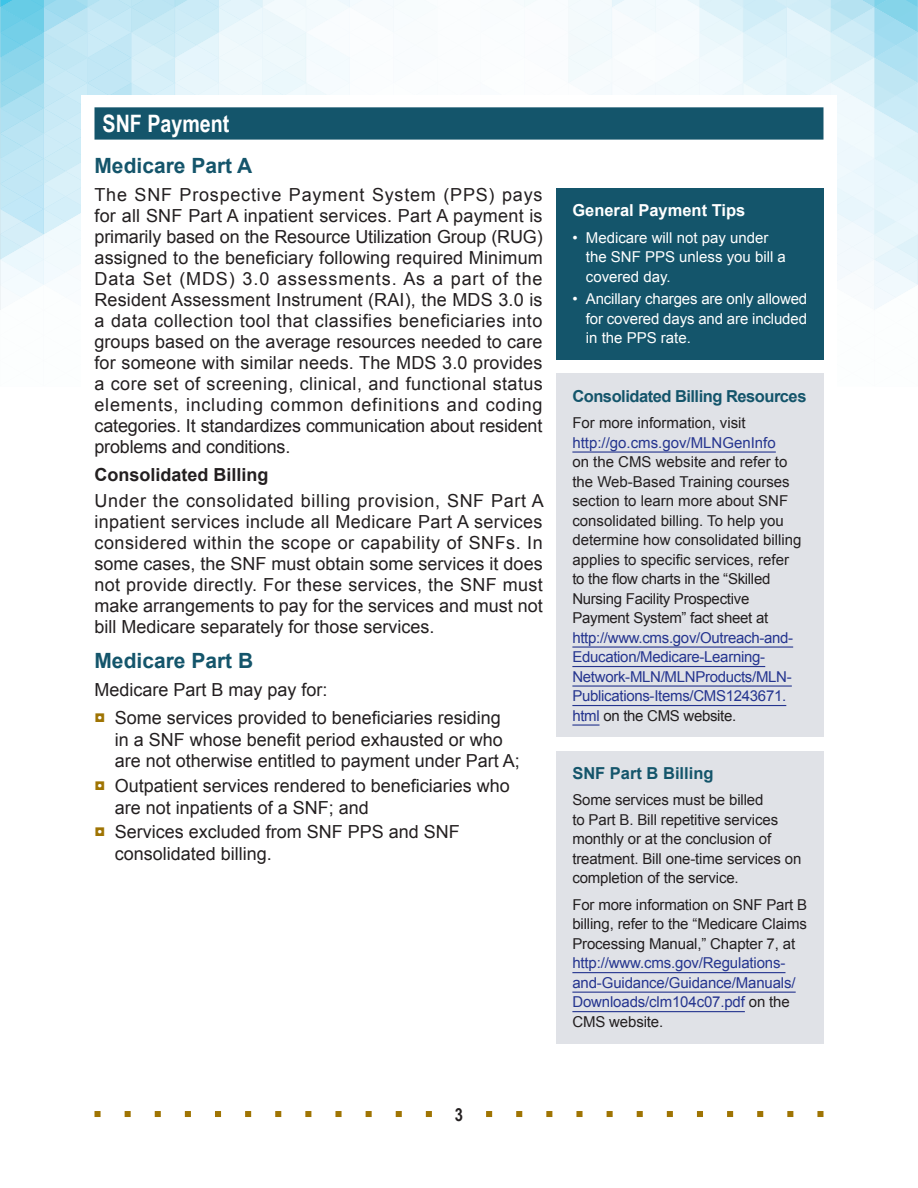
<style>
.page{position:relative;width:918px;height:1188px;background:#fff}
.page>*{position:absolute;margin:0;border:0;box-sizing:border-box;transform-origin:0 0}
.t1{font:700 24px "Arial Narrow";color:#fff}
.t2{font:700 21px "Arial";color:#14556b}
.t3{font:18px/21px "Arial";color:#231f20}
.t4{font:700 18px "Arial";color:#231f20}
.t5{font:700 18px "Arial Narrow";color:#231f20}
.t6{font:700 16.5px "Arial";letter-spacing:-.03em;color:#14556b}
.t7{font:700 16.5px "Arial";color:#fff}
.t8{font:700 16.5px "Arial";color:#14556b}
.Text_Box_Text{font:15px/19.5px "Arial";letter-spacing:-.01em;color:#231f20}
.t9{font:15px/19.5px "Arial";color:#fff}
.s1{color:#9f7403}
.s2{color:#25358f}
</style>
<div class="page">
<svg style="left:94px;top:1111px;width:730px;height:6px"></svg>
<div style="left:447px;top:1099px;width:24px;height:30px;background:#fff"></div>
<svg style="left:0;top:0;width:918px;height:310px"></svg>
<div style="left:81px;top:95px;width:756px;height:864px;background:#fff"></div>
<div style="left:94px;top:107px;width:730px;height:33px;background:#14556b"></div>
<div style="left:556px;top:188px;width:268px;height:172px;background:#14556b"></div>
<div style="left:556px;top:374px;width:268px;height:363px;background:#e0e2e7"></div>
<hr style="left:572px;top:451px;width:204px;height:2px;background:#25358f">
<hr style="left:572px;top:646px;width:221px;height:2px;background:#25358f">
<hr style="left:572px;top:666px;width:193px;height:1px;background:#25358f">
<hr style="left:572px;top:685px;width:220px;height:2px;background:#25358f">
<hr style="left:572px;top:705px;width:214px;height:1px;background:#25358f">
<hr style="left:572px;top:724px;width:28px;height:2px;background:#25358f">
<div style="left:556px;top:751px;width:268px;height:292px;background:#e0e2e7"></div>
<hr style="left:572px;top:972px;width:213px;height:1px;background:#25358f">
<hr style="left:572px;top:992px;width:224px;height:1px;background:#25358f">
<hr style="left:572px;top:1011px;width:173px;height:1px;background:#25358f">
<h2 class="t1" style="left:103px;top:106px;width:128px">SNF Payment</h2>
<h3 class="t2" style="left:94px;top:152px;width:159px">Medicare Part A</h3>
<p class="t3" style="left:94px;top:185px;width:450px;text-align:justify">The SNF Prospective Payment System (PPS) pays for all SNF Part A inpatient services. Part A payment is primarily based on the Resource Utilization Group (RUG) assigned to the beneficiary following required Minimum Data Set (MDS) 3.0 assessments. As a part of the Resident Assessment Instrument (RAI), the MDS 3.0 is a data collection tool that classifies beneficiaries into groups based on the average resources needed to care for someone with similar needs. The MDS 3.0 provides a core set of screening, clinical, and functional status elements, including common definitions and coding categories. It standardizes communication about resident problems and conditions.</p>
<h4 class="t4" style="left:94px;top:463px;width:176px">Consolidated Billing</h4>
<p class="t3" style="left:94px;top:491px;width:451px;text-align:justify">Under the consolidated billing provision, SNF Part A inpatient services include all Medicare Part A services considered within the scope or capability of SNFs. In some cases, the SNF must obtain some services it does not provide directly. For these services, the SNF must make arrangements to pay for the services and must not bill Medicare separately for those services.</p>
<h3 class="t2" style="left:94px;top:646px;width:160px">Medicare Part B</h3>
<p class="t3" style="left:94px;top:679px;width:235px">Medicare Part B may pay for:</p>
<p class="t3" style="left:115px;top:707px;width:407px;line-height:21.6px;text-indent:-20px"><span class="s1">◘</span> Some services provided to beneficiaries residing<br>in a SNF whose benefit period exhausted or who are not otherwise entitled to payment under Part A;</p>
<p class="t3" style="left:115px;top:775px;width:397px;line-height:21.6px;text-indent:-20px"><span class="s1">◘</span> Outpatient services rendered to beneficiaries who are not inpatients of a SNF; and</p>
<p class="t3" style="left:115px;top:821px;width:347px;line-height:21.6px;text-indent:-20px"><span class="s1">◘</span> Services excluded from SNF PPS and SNF consolidated billing.</p>
<h4 class="t7" style="left:572px;top:200px;width:175px">General Payment Tips</h4>
<p class="t9" style="left:586px;top:228px;width:202px;text-indent:-14px">• Medicare will not pay under the SNF PPS unless you bill a covered day.</p>
<p class="t9" style="left:586px;top:289px;width:223px;text-align:justify;text-indent:-14px">• Ancillary charges are only allowed for covered days and are included in the PPS rate.</p>
<h5 class="t6" style="left:572px;top:385px;width:236px">Consolidated Billing Resources</h5>
<p class="Text_Box_Text" style="left:572px;top:413px;width:231px">For more information, visit <span class="s2">http://go.cms.gov/MLNGenInfo<br></span>on the CMS website and refer to the Web-Based Training courses section to learn more about SNF consolidated billing. To help you determine how consolidated billing applies to specific services, refer to the flow charts in the “Skilled<br>Nursing Facility Prospective<br>Payment System” fact sheet at <span class="s2">http://www.cms.gov/Outreach-and-<br>Education/Medicare-Learning-<br>Network-MLN/MLNProducts/MLN-<br>Publications-Items/CMS1243671. html</span> on the CMS website.</p>
<h4 class="t8" style="left:572px;top:762px;width:143px">SNF Part B Billing</h4>
<p class="Text_Box_Text" style="left:572px;top:791px;width:230px">Some services must be billed<br>to Part B. Bill repetitive services monthly or at the conclusion of treatment. Bill one-time services on completion of the service.</p>
<p class="Text_Box_Text" style="left:572px;top:895px;width:236px">For more information on SNF Part B billing, refer to the “Medicare Claims<br>Processing Manual,” Chapter 7, at <span class="s2">http://www.cms.gov/Regulations&shy;and-Guidance/Guidance/Manuals/<br>Downloads/clm104c07.pdf</span> on the<br>CMS website.</p>
<p class="t5" style="left:455px;top:1101px;width:10px">3</p>
</div>
